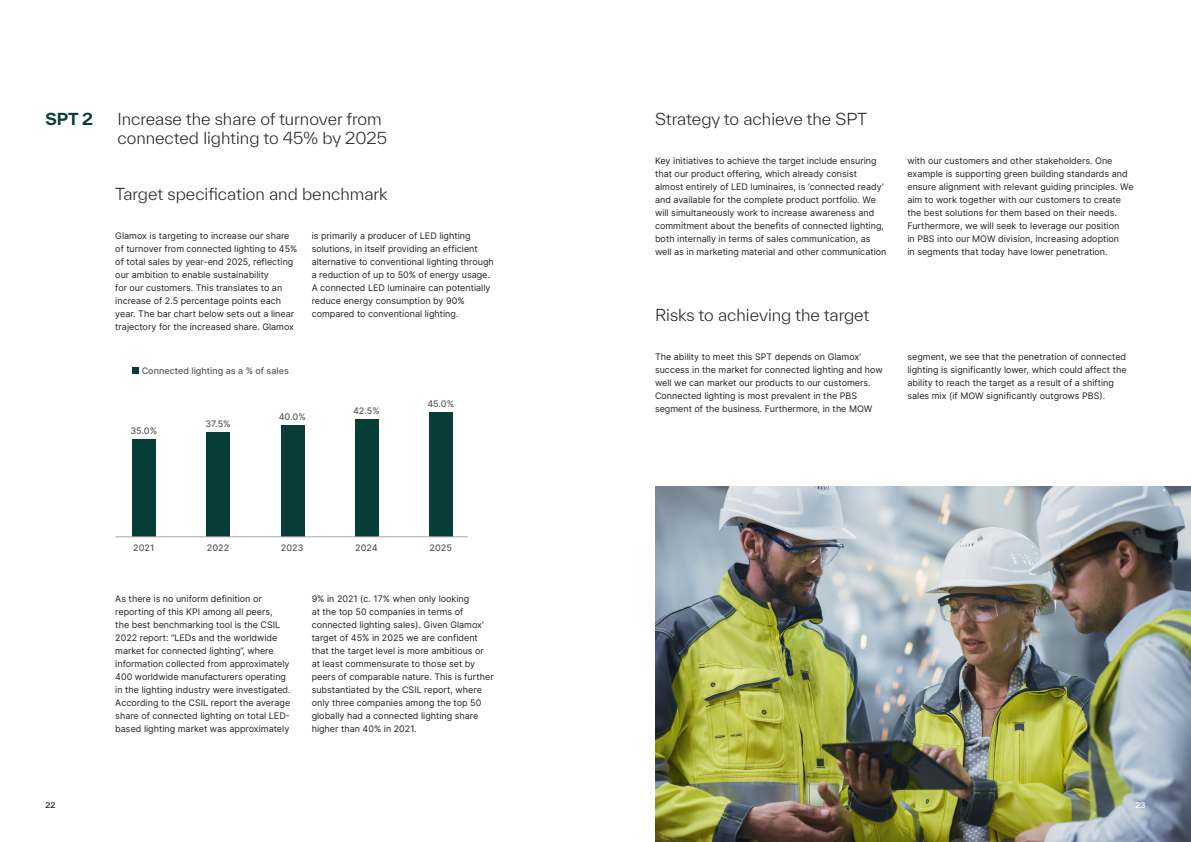
<style>
.page{position:relative;width:1191px;height:842px;background:#fff}
.page>*{position:absolute;margin:0;border:0;box-sizing:border-box;transform-origin:0 0}
.Headline_3_16pt{font:300 16px/19px "TWK Everett";color:#231f20}
.Headline_3_16pt-2{font:700 16px "TWK Everett";color:#083c36}
.Body_copy_9pt{font:9px/13px "Inter";color:#231f20}
.Body_copy_9pt-2{font:500 9px "Inter";color:#57585a}
.t1{font:500 7.5px "TWK Everett";color:#231f20}
.Page_numbers_7_5pt{font:500 7.5px "TWK Everett";color:#fff}
</style>
<div class="page">
<div style="left:133px;top:367px;width:6px;height:7px;background:#083c36"></div>
<div style="left:429px;top:412px;width:23px;height:124px;background:#083c36"></div>
<div style="left:355px;top:419px;width:23px;height:117px;background:#083c36"></div>
<div style="left:281px;top:425px;width:23px;height:111px;background:#083c36"></div>
<div style="left:207px;top:432px;width:23px;height:104px;background:#083c36"></div>
<div style="left:133px;top:439px;width:23px;height:97px;background:#083c36"></div>
<hr style="left:115px;top:536px;width:352px;height:1px;background:#a8a9ad">
<img style="left:655px;top:486px;width:536px;height:356px">
<p class="Headline_3_16pt-2" style="left:45px;top:107px;width:49px">SPT 2</p>
<p class="Headline_3_16pt" style="left:117px;top:109px;width:271px">Increase the share of turnover from connected lighting to 45% by 2025</p>
<p class="Headline_3_16pt" style="left:115px;top:184px;width:274px">Target specification and benchmark</p>
<p class="Body_copy_9pt" style="left:115px;top:229px;width:184px">Glamox is targeting to increase our share of turnover from connected lighting to 45% of total sales by year-end 2025, reflecting our ambition to enable sustainability<br>for our customers. This translates to an increase of 2.5 percentage points each year. The bar chart below sets out a linear trajectory for the increased share. Glamox</p>
<p class="Body_copy_9pt" style="left:312px;top:229px;width:184px">is primarily a producer of LED lighting solutions, in itself providing an efficient alternative to conventional lighting through a reduction of up to 50% of energy usage.<br>A connected LED luminaire can potentially reduce energy consumption by 90% compared to conventional lighting.</p>
<p class="Body_copy_9pt-2" style="left:142px;top:364px;width:149px">Connected lighting as a % of sales</p>
<p class="Body_copy_9pt-2" style="left:130px;top:424px;width:28px">35.0%</p>
<p class="Body_copy_9pt-2" style="left:205px;top:417px;width:27px">37.5%</p>
<p class="Body_copy_9pt-2" style="left:279px;top:410px;width:29px">40.0%</p>
<p class="Body_copy_9pt-2" style="left:353px;top:404px;width:28px">42.5%</p>
<p class="Body_copy_9pt-2" style="left:427px;top:397px;width:28px">45.0%</p>
<p class="Body_copy_9pt-2" style="left:133px;top:541px;width:23px">2021</p>
<p class="Body_copy_9pt-2" style="left:207px;top:541px;width:24px">2022</p>
<p class="Body_copy_9pt-2" style="left:281px;top:541px;width:24px">2023</p>
<p class="Body_copy_9pt-2" style="left:355px;top:541px;width:24px">2024</p>
<p class="Body_copy_9pt-2" style="left:429px;top:541px;width:24px">2025</p>
<p class="t1" style="left:45px;top:800px;width:12px">22</p>
<p class="Body_copy_9pt" style="left:115px;top:592px;width:177px">As there is no uniform definition or reporting of this KPI among all peers,<br>the best benchmarking tool is the CSIL 2022 report: “LEDs and the worldwide market for connected lighting”, where information collected from approximately 400 worldwide manufacturers operating in the lighting industry were investigated.<br>According to the CSIL report the average share of connected lighting on total LED&shy;based lighting market was approximately</p>
<p class="Body_copy_9pt" style="left:312px;top:592px;width:183px">9% in 2021 (c. 17% when only looking<br>at the top 50 companies in terms of connected lighting sales). Given Glamox’ target of 45% in 2025 we are confident that the target level is more ambitious or at least commensurate to those set by peers of comparable nature. This is further substantiated by the CSIL report, where only three companies among the top 50 globally had a connected lighting share higher than 40% in 2021.</p>
<p class="Headline_3_16pt" style="left:655px;top:109px;width:214px">Strategy to achieve the SPT</p>
<p class="Body_copy_9pt" style="left:655px;top:154px;width:233px">Key initiatives to achieve the target include ensuring that our product offering, which already consist almost entirely of LED luminaires, is ‘connected ready’ and available for the complete product portfolio. We will simultaneously work to increase awareness and commitment about the benefits of connected lighting, both internally in terms of sales communication, as well as in marketing material and other communication</p>
<p class="Body_copy_9pt" style="left:907px;top:154px;width:228px">with our customers and other stakeholders. One example is supporting green building standards and ensure alignment with relevant guiding principles. We aim to work together with our customers to create the best solutions for them based on their needs.<br>Furthermore, we will seek to leverage our position<br>in PBS into our MOW division, increasing adoption<br>in segments that today have lower penetration.</p>
<p class="Headline_3_16pt" style="left:655px;top:305px;width:216px">Risks to achieving the target</p>
<p class="Body_copy_9pt" style="left:655px;top:350px;width:229px">The ability to meet this SPT depends on Glamox’ success in the market for connected lighting and how well we can market our products to our customers.<br>Connected lighting is most prevalent in the PBS segment of the business. Furthermore, in the MOW</p>
<p class="Body_copy_9pt" style="left:907px;top:350px;width:221px">segment, we see that the penetration of connected lighting is significantly lower, which could affect the ability to reach the target as a result of a shifting sales mix (if MOW significantly outgrows PBS).</p>
<p class="Page_numbers_7_5pt" style="left:1135px;top:800px;width:12px">23</p>
</div>
